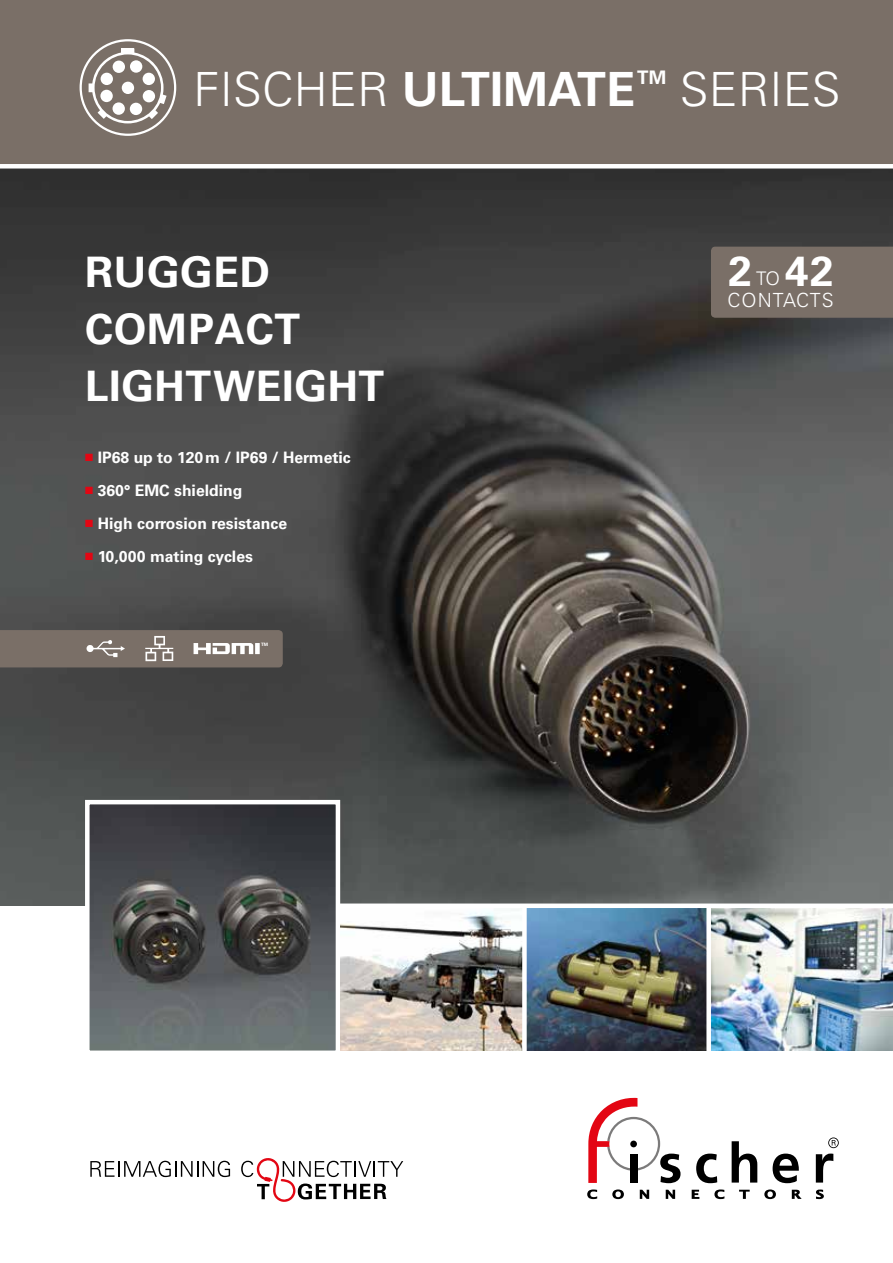
<style>
.page{position:relative;width:893px;height:1263px;background:#fff}
.page>*{position:absolute;margin:0;border:0;box-sizing:border-box;transform-origin:0 0}
.t1{font:700 47.1px "Univers";letter-spacing:.005em;color:#fff}
.t2{font:300 47.1px "Univers";letter-spacing:.005em;color:#fff}
.t3{font:700 42px/57px "Univers";letter-spacing:.015em;color:#fff}
.t4{font:300 19.5px "Univers";letter-spacing:.05em;color:#fff}
.t5{font:300 18.75px "Univers";color:#fff}
.t6{font:700 18.6px "Univers";color:#fff}
.t7{font:700 15.75px "Univers";color:#fff}
.t8{font:700 4.5px "Univers";color:#fff}
.s1{font-weight:300}
.s2{color:#e30613}
</style>
<div class="page">
<img style="left:0;top:169px;width:893px;height:737px">
<svg style="left:588px;top:1097px;width:92px;height:86px"></svg>
<svg style="left:696px;top:1153px;width:21px;height:30px"></svg>
<svg style="left:732px;top:1141px;width:25px;height:41px"></svg>
<svg style="left:773px;top:1153px;width:26px;height:30px"></svg>
<svg style="left:816px;top:1137px;width:23px;height:45px"></svg>
<svg style="left:587px;top:1189px;width:10px;height:10px"></svg>
<svg style="left:612px;top:1189px;width:12px;height:10px"></svg>
<svg style="left:640px;top:1190px;width:9px;height:9px"></svg>
<svg style="left:666px;top:1190px;width:9px;height:9px"></svg>
<svg style="left:692px;top:1190px;width:7px;height:9px"></svg>
<svg style="left:714px;top:1189px;width:10px;height:10px"></svg>
<svg style="left:739px;top:1190px;width:11px;height:9px"></svg>
<svg style="left:764px;top:1189px;width:12px;height:10px"></svg>
<svg style="left:792px;top:1190px;width:10px;height:9px"></svg>
<svg style="left:816px;top:1189px;width:8px;height:10px"></svg>
<div style="left:0;top:0;width:893px;height:166px;background:#7a6f67"></div>
<svg style="left:81px;top:40px;width:94px;height:95px"></svg>
<div style="left:80px;top:39px;width:96px;height:97px;border:2px solid #fff;border-radius:50%"></div>
<svg style="left:89px;top:48px;width:78px;height:75px"></svg>
<div style="left:711px;top:247px;width:182px;height:71px;background:#7a6f67"></div>
<div style="left:0;top:164px;width:893px;height:5px;background:#fff"></div>
<svg style="left:0;top:630px;width:283px;height:37px;background:#847a73"></svg>
<svg style="left:90px;top:1161px;width:140px;height:16px"></svg>
<svg style="left:241px;top:1158px;width:162px;height:44px"></svg>
<img style="left:340px;top:908px;width:553px;height:142px">
<img style="left:90px;top:805px;width:245px;height:245px">
<div style="left:85px;top:800px;width:255px;height:255px;border:4px solid #fff"></div>
<div style="left:340px;top:903px;width:553px;height:5px;background:#fff"></div>
<div style="left:522px;top:906px;width:5px;height:148px;background:#fff"></div>
<div style="left:706px;top:906px;width:5px;height:150px;background:#fff"></div>
<h1 class="t1" style="left:193px;top:62px;width:443px"><span class="s1">FISCHER</span> ULTIMATE</h1>
<p class="t6" style="left:637px;top:67px;width:31px">TM</p>
<h1 class="t2" style="left:680px;top:61px;width:162px">SERIES</h1>
<h2 class="t3" style="left:85px;top:244px;width:301px">RUGGED<br>COMPACT<br>LIGHTWEIGHT</h2>
<p class="t7" style="left:85px;top:448px;width:267px"><span class="s2">■</span> IP68 up to 120m / IP69 / Hermetic</p>
<p class="t7" style="left:85px;top:481px;width:159px"><span class="s2">■</span> 360° EMC shielding</p>
<p class="t7" style="left:85px;top:514px;width:204px"><span class="s2">■</span> High corrosion resistance</p>
<p class="t7" style="left:85px;top:547px;width:169px"><span class="s2">■</span> 10,000 mating cycles</p>
<p class="t8" style="left:261px;top:642px;width:9px">TM</p>
<h2 class="t3" style="left:728px;top:243px;width:106px">2 42</h2>
<p class="t4" style="left:727px;top:288px;width:108px">CONTACTS</p>
<p class="t5" style="left:756px;top:267px;width:25px">TO</p>
</div>
